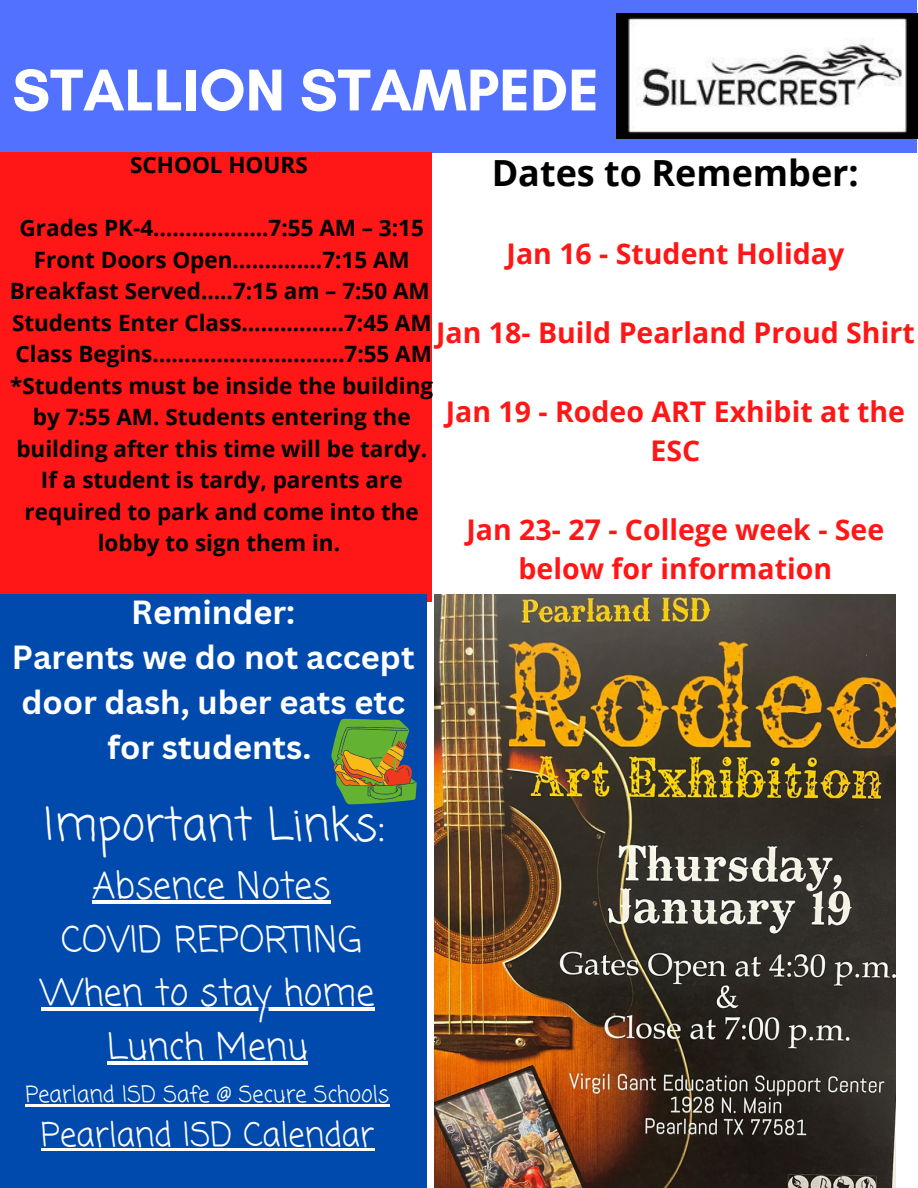
<style>
.page{position:relative;width:918px;height:1188px;background:#fff}
.page>*{position:absolute;margin:0;border:0;box-sizing:border-box;transform-origin:0 0}
.t1{font:700 60px "Glacial Indifference";color:#fff}
.t2{font:45px "Coming Soon";color:#fff}
.t3{font:36px "Coming Soon";color:#fff}
.t4{font:700 36px "Open Sans";color:#000}
.t5{font:33px "Coming Soon";color:#fff}
.t6{font:700 32.55px/45px "Canva Sans";color:#fff;text-align:center}
.t7{font:700 28.5px/39.3px "Open Sans";color:#ff1616;text-align:center}
.t8{font:700 22.5px/31.5px "Open Sans";color:#000;text-align:center}
.t9{font:22.5px "Coming Soon";color:#fff}
</style>
<div class="page">
<div style="left:0;top:0;width:916px;height:152px;background:#5271ff"></div>
<div style="left:0;top:152px;width:431px;height:449px;background:#ff1616"></div>
<div style="left:0;top:594px;width:427px;height:594px;background:#004aad"></div>
<img style="left:617px;top:13px;width:301px;height:125px">
<svg style="left:331px;top:719px;width:86px;height:85px"></svg>
<img style="left:434px;top:594px;width:462px;height:594px">
<hr style="left:92px;top:900px;width:239px;height:3px;background:#fff">
<hr style="left:107px;top:1061px;width:201px;height:4px;background:#fff">
<hr style="left:25px;top:1104px;width:365px;height:2px;background:#fff">
<hr style="left:41px;top:1148px;width:333px;height:3px;background:#fff">
<hr style="left:41px;top:1008px;width:333px;height:3px;background:#fff">
<h1 class="t1" style="left:12px;top:53px;width:588px">STALLION STAMPEDE</h1>
<p class="t8" style="left:130px;top:149px;width:179px">SCHOOL HOURS</p>
<h3 class="t4" style="left:492px;top:147px;width:369px">Dates to Remember:</h3>
<p class="t8" style="left:10px;top:212px;width:425px">Grades PK-4…………......7:55 AM – 3:15<br>Front Doors Open……........7:15 AM Breakfast Served.....7:15 am – 7:50 AM Students Enter Class…….......…7:45 AM Class Begins……………...…………7:55 AM *Students must be inside the building by 7:55 AM. Students entering the building after this time will be tardy.<br>If a student is tardy, parents are required to park and come into the lobby to sign them in.</p>
<p class="t7" style="left:507px;top:234px;width:339px">Jan 16 - Student Holiday</p>
<p class="t7" style="left:436px;top:312px;width:480px">Jan 18- Build Pearland Proud Shirt</p>
<p class="t7" style="left:446px;top:391px;width:461px">Jan 19 - Rodeo ART Exhibit at the<br>ESC</p>
<p class="t7" style="left:467px;top:509px;width:419px">Jan 23- 27 - College week - See below for information</p>
<h3 class="t6" style="left:12px;top:589px;width:404px">Reminder:<br>Parents we do not accept door dash, uber eats etc for students.</h3>
<h2 class="t2" style="left:44px;top:794px;width:342px">Important Links:</h2>
<h3 class="t3" style="left:92px;top:861px;width:240px">Absence Notes</h3>
<h3 class="t3" style="left:61px;top:915px;width:302px">COVID REPORTING</h3>
<h3 class="t3" style="left:41px;top:968px;width:335px">When to stay home</h3>
<h3 class="t3" style="left:107px;top:1022px;width:202px">Lunch Menu</h3>
<p class="t9" style="left:25px;top:1079px;width:365px">Pearland ISD Safe @ Secure Schools</p>
<h3 class="t5" style="left:41px;top:1112px;width:335px">Pearland ISD Calendar</h3>
</div>
